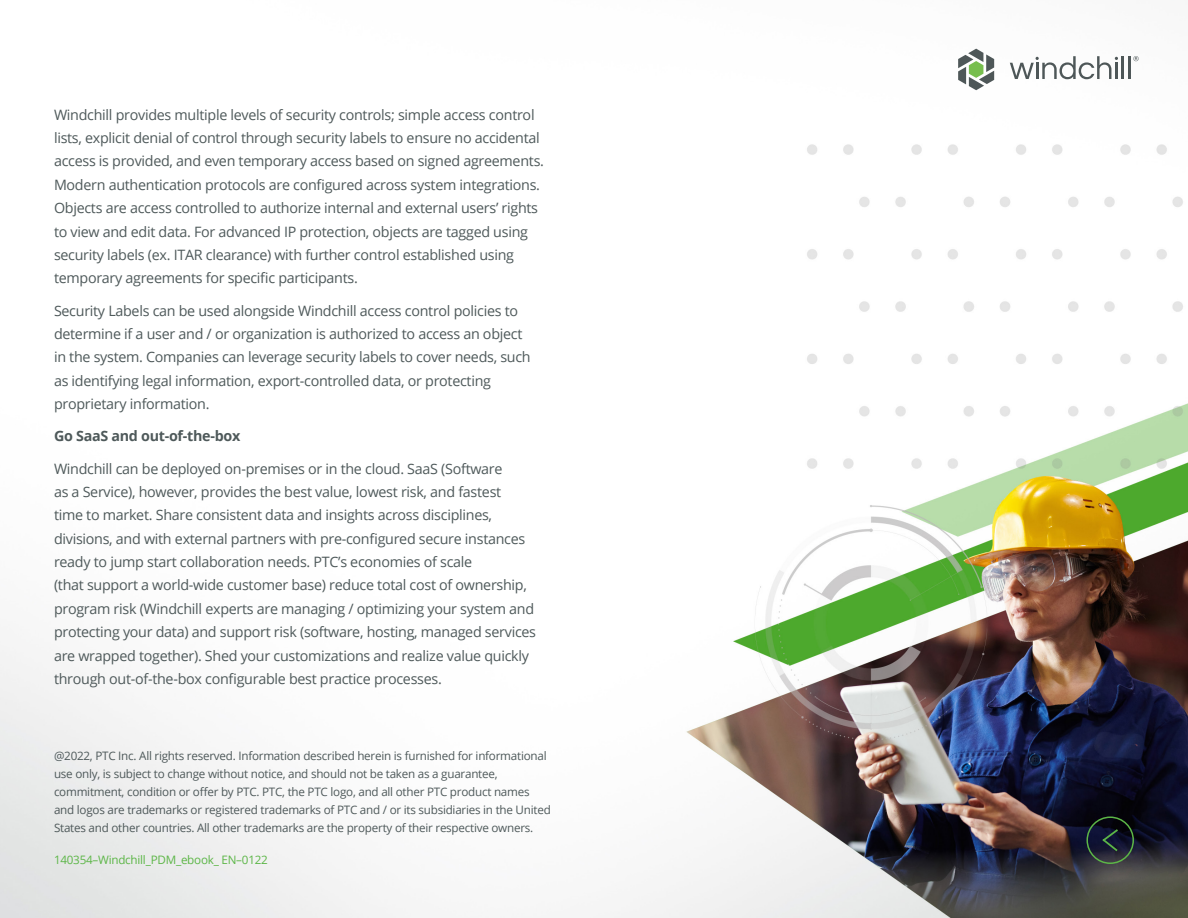
<style>
.page{position:relative;width:1188px;height:918px;background:#fff}
.page>*{position:absolute;margin:0;border:0;box-sizing:border-box;transform-origin:0 0}
.t1{font:14.25px/23.4px "Open Sans";letter-spacing:-.02em;color:#4e595a}
.t2{font:700 14.25px "Open Sans";letter-spacing:-.02em;color:#4e595a}
.disclamer_copy{font:11.7px/18px "Open Sans";letter-spacing:-.02em;color:#4e595a}
.disclamer_copy-2{font:11.7px "Open Sans";letter-spacing:-.02em;color:#5cb647}
</style>
<div class="page">
<img style="left:0;top:48px;width:1188px;height:870px">
<hr style="left:1122px;top:56px;width:2px;height:23px;background:#4e5758">
<hr style="left:1128px;top:56px;width:2px;height:23px;background:#4e5758">
<svg style="left:1133px;top:56px;width:6px;height:5px"></svg>
<svg style="left:1010px;top:56px;width:108px;height:23px"></svg>
<svg style="left:958px;top:49px;width:36px;height:41px"></svg>
<div style="left:1086px;top:816px;width:48px;height:48px;border:2px solid #5cb647;border-radius:50%"></div>
<svg style="left:1099px;top:827px;width:22px;height:26px"></svg>
<p class="t1" style="left:54px;top:103px;width:492px">Windchill provides multiple levels of security controls; simple access control lists, explicit denial of control through security labels to ensure no accidental access is provided, and even temporary access based on signed agreements.<br>Modern authentication protocols are configured across system integrations.<br>Objects are access controlled to authorize internal and external users’ rights to view and edit data. For advanced IP protection, objects are tagged using security labels (ex. ITAR clearance) with further control established using temporary agreements for specific participants.</p>
<p class="t1" style="left:54px;top:298px;width:478px">Security Labels can be used alongside Windchill access control policies to determine if a user and / or organization is authorized to access an object in the system. Companies can leverage security labels to cover needs, such as identifying legal information, export-controlled data, or protecting proprietary information.</p>
<p class="t2" style="left:54px;top:426px;width:188px">Go SaaS and out-of-the-box</p>
<p class="t1" style="left:54px;top:456px;width:484px">Windchill can be deployed on-premises or in the cloud. SaaS (Software<br>as a Service), however, provides the best value, lowest risk, and fastest<br>time to market. Share consistent data and insights across disciplines, divisions, and with external partners with pre-configured secure instances ready to jump start collaboration needs. PTC’s economies of scale<br>(that support a world-wide customer base) reduce total cost of ownership, program risk (Windchill experts are managing / optimizing your system and protecting your data) and support risk (software, hosting, managed services are wrapped together). Shed your customizations and realize value quickly through out-of-the-box configurable best practice processes.</p>
<p class="disclamer_copy" style="left:54px;top:747px;width:498px">@2022, PTC Inc. All rights reserved. Information described herein is furnished for informational use only, is subject to change without notice, and should not be taken as a guarantee, commitment, condition or offer by PTC. PTC, the PTC logo, and all other PTC product names and logos are trademarks or registered trademarks of PTC and / or its subsidiaries in the United States and other countries. All other trademarks are the property of their respective owners.</p>
<p class="disclamer_copy-2" style="left:54px;top:852px;width:215px">140354–Windchill_PDM_ebook_ EN–0122</p>
</div>
